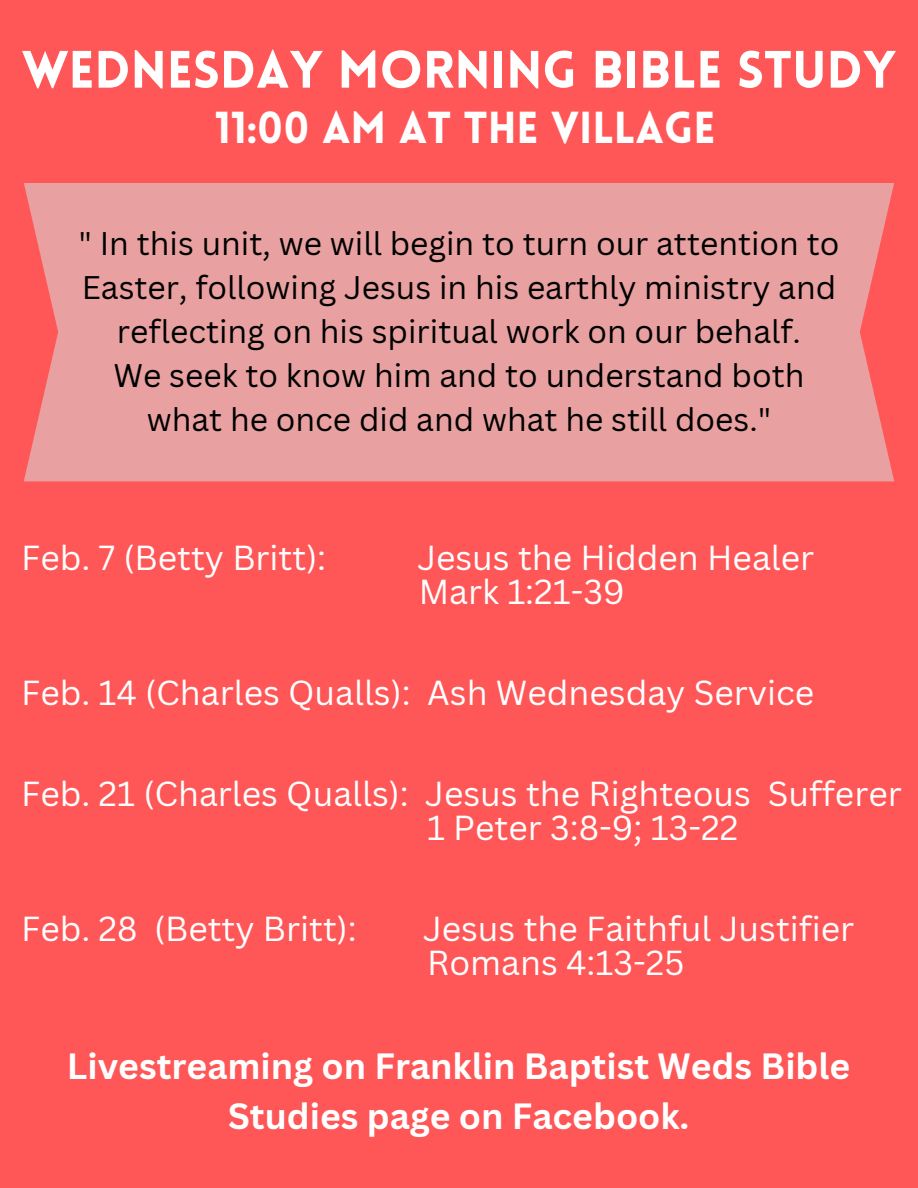
<style>
.page{position:relative;width:918px;height:1188px;background:#ff5757}
.page>*{position:absolute;margin:0;border:0;box-sizing:border-box;transform-origin:0 0}
.t1{font:900 51.45px "Lovelo";color:#fff}
.t2{font:900 43.8px "Lovelo";color:#fff}
.t3{font:700 35.55px/49.8px "Canva Sans";color:#fff;text-align:center}
.t4{font:33.75px/33.8px "Canva Sans";color:#fff}
.t5{font:31.8px/43.8px "Canva Sans";color:#000;text-align:center}
</style>
<div class="page">
<div style="left:24px;top:183px;width:870px;height:298px;background:#e8a0a0"></div>
<p class="t1" style="left:22px;top:49px;width:876px">WEDNESDAY MORNING BIBLE STUDY</p>
<h4 class="t2" style="left:215px;top:110px;width:502px">11:00 AM AT THE VILLAGE</h4>
<h4 class="t5" style="left:78px;top:221px;width:763px">" In this unit, we will begin to turn our attention to<br>Easter, following Jesus in his earthly ministry and reflecting on his spiritual work on our behalf.</h4>
<h4 class="t5" style="left:113px;top:352px;width:692px">We seek to know him and to understand both</h4>
<h3 class="t5" style="left:147px;top:396px;width:626px">what he once did and what he still does."</h3>
<h1 class="t4" style="left:21px;top:540px;width:307px">Feb. 7 (Betty Britt):</h1>
<h1 class="t4" style="left:417px;top:540px;width:398px">Jesus the Hidden Healer<br>Mark 1:21-39</h1>
<h2 class="t4" style="left:21px;top:675px;width:795px">Feb. 14 (Charles Qualls): Ash Wednesday Service</h2>
<p class="t4" style="left:427px;top:776px;width:476px;text-indent:-406px">Feb. 21 (Charles Qualls): Jesus the Righteous Sufferer<br>1 Peter 3:8-9; 13-22</p>
<p class="t4" style="left:21px;top:911px;width:337px">Feb. 28 (Betty Britt):</p>
<p class="t4" style="left:423px;top:911px;width:433px">Jesus the Faithful Justifier<br>Romans 4:13-25</p>
<h4 class="t3" style="left:67px;top:1040px;width:785px">Livestreaming on Franklin Baptist Weds Bible<br>Studies page on Facebook.</h4>
</div>
